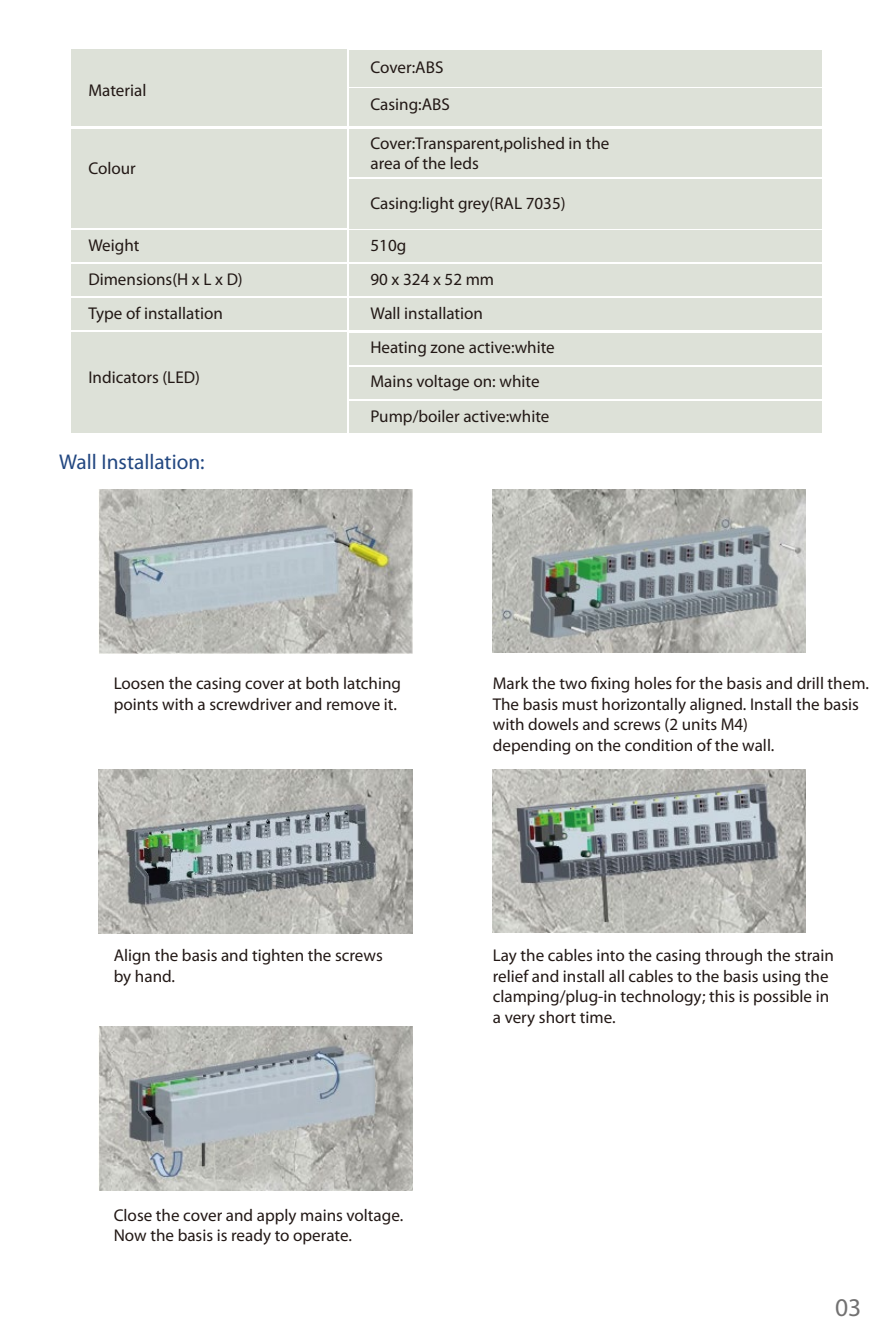
<style>
.page{position:relative;width:893px;height:1337px;background:#fff}
.page>*{position:absolute;margin:0;border:0;box-sizing:border-box;transform-origin:0 0}
.t1{font:25.65px "Myriad Pro";color:#727171}
.t2{font:21.3px "Myriad Pro";color:#224781}
.t3{font:17.1px/20.5px "Myriad Pro";color:#221815}
</style>
<div class="page">
<div style="left:71px;top:50px;width:275px;height:76px;background:#dde1d8"></div>
<div style="left:349px;top:50px;width:473px;height:36px;background:#dde1d8"></div>
<div style="left:349px;top:88px;width:473px;height:38px;background:#dde1d8"></div>
<div style="left:71px;top:130px;width:275px;height:98px;background:#dde1d8"></div>
<div style="left:349px;top:130px;width:473px;height:47px;background:#dde1d8"></div>
<div style="left:349px;top:179px;width:473px;height:49px;background:#dde1d8"></div>
<div style="left:71px;top:230px;width:275px;height:32px;background:#dde1d8"></div>
<div style="left:349px;top:230px;width:473px;height:32px;background:#dde1d8"></div>
<div style="left:71px;top:264px;width:275px;height:32px;background:#dde1d8"></div>
<div style="left:349px;top:264px;width:473px;height:32px;background:#dde1d8"></div>
<div style="left:71px;top:299px;width:275px;height:31px;background:#dde1d8"></div>
<div style="left:349px;top:299px;width:473px;height:31px;background:#dde1d8"></div>
<div style="left:349px;top:333px;width:473px;height:31px;background:#dde1d8"></div>
<div style="left:349px;top:367px;width:473px;height:32px;background:#dde1d8"></div>
<div style="left:349px;top:401px;width:473px;height:32px;background:#dde1d8"></div>
<div style="left:71px;top:333px;width:275px;height:100px;background:#dde1d8"></div>
<img style="left:99px;top:1026px;width:313px;height:165px">
<img style="left:99px;top:489px;width:313px;height:165px">
<img style="left:493px;top:489px;width:312px;height:164px">
<img style="left:99px;top:770px;width:314px;height:163px">
<img style="left:493px;top:770px;width:312px;height:162px">
<p class="t3" style="left:88px;top:81px;width:60px">Material</p>
<p class="t3" style="left:88px;top:159px;width:49px">Colour</p>
<p class="t3" style="left:370px;top:50px;width:81px;line-height:36.5px">Cover:ABS<br>Casing:ABS</p>
<p class="t3" style="left:370px;top:133px;width:240px">Cover:Transparent,polished in the area of the leds</p>
<p class="t3" style="left:370px;top:194px;width:197px">Casing:light grey(RAL 7035)</p>
<p class="t3" style="left:88px;top:235px;width:53px">Weight</p>
<p class="t3" style="left:370px;top:235px;width:37px">510g</p>
<p class="t3" style="left:88px;top:269px;width:156px">Dimensions(H x L x D)</p>
<p class="t3" style="left:370px;top:269px;width:125px">90 x 324 x 52 mm</p>
<p class="t3" style="left:88px;top:303px;width:136px">Type of installation</p>
<p class="t3" style="left:370px;top:297px;width:186px;line-height:34.2px">Wall installation<br>Heating zone active:white<br>Mains voltage on: white<br>Pump/boiler active:white</p>
<p class="t3" style="left:88px;top:367px;width:113px">Indicators (LED)</p>
<p class="t2" style="left:59px;top:451px;width:147px">Wall Installation:</p>
<p class="t3" style="left:114px;top:674px;width:289px">Loosen the casing cover at both latching points with a screwdriver and remove it.</p>
<p class="t3" style="left:493px;top:674px;width:378px">Mark the two fixing holes for the basis and drill them.<br>The basis must horizontally aligned. Install the basis with dowels and screws (2 units M4)<br>depending on the condition of the wall.</p>
<p class="t3" style="left:114px;top:946px;width:271px">Align the basis and tighten the screws by hand.</p>
<p class="t3" style="left:114px;top:1205px;width:291px">Close the cover and apply mains voltage.<br>Now the basis is ready to operate.</p>
<p class="t3" style="left:493px;top:946px;width:343px">Lay the cables into the casing through the strain relief and install all cables to the basis using the clamping/plug-in technology; this is possible in a very short time.</p>
<h1 class="t1" style="left:835px;top:1295px;width:28px">03</h1>
</div>
